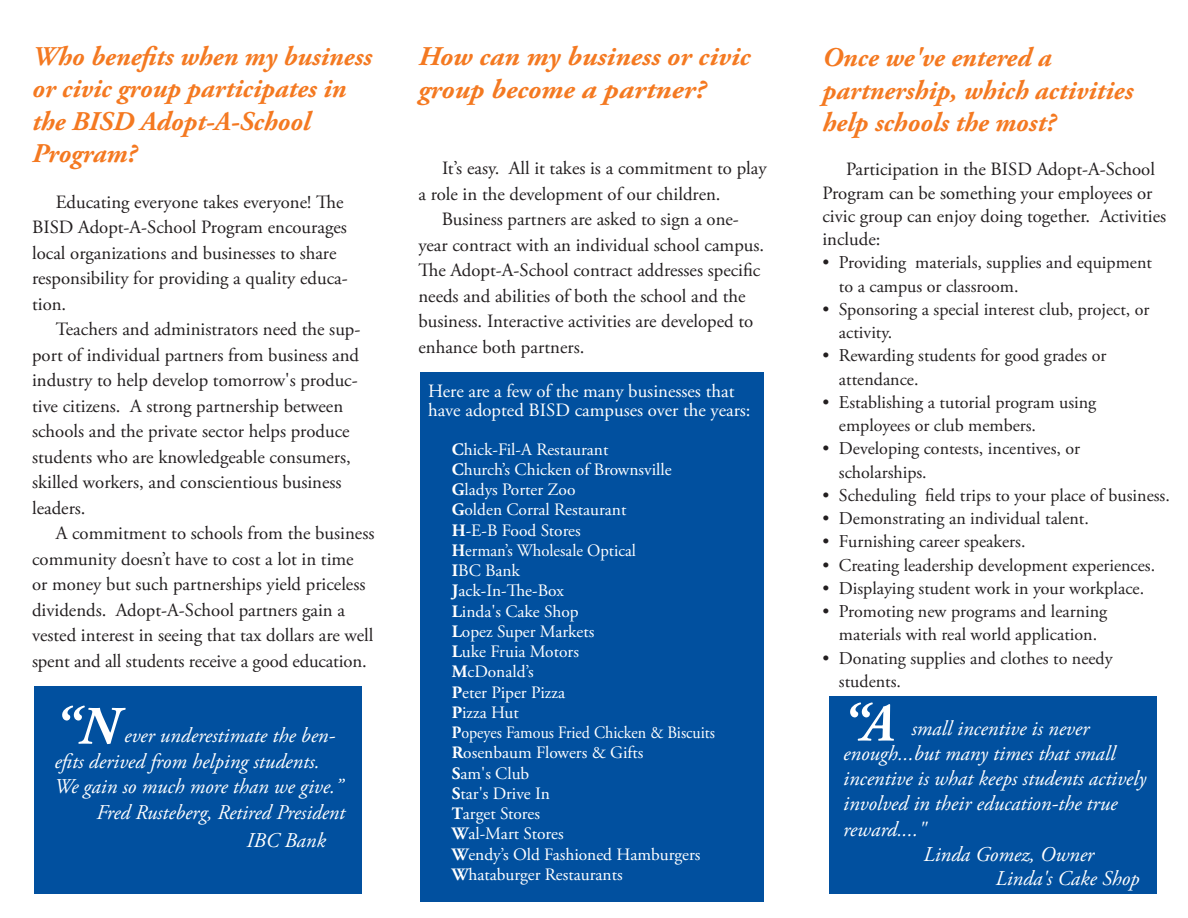
<style>
.page{position:relative;width:1188px;height:918px;background:#fff}
.page>*{position:absolute;margin:0;border:0;box-sizing:border-box;transform-origin:0 0}
.t1{font:italic 700 54px "Adobe Garamond Pro";color:#fff}
.t2{font:italic 700 27px/32.4px "Adobe Garamond Pro";color:#f47921}
.t3{font:italic 700 27px/32.4px "Adobe Garamond Pro";color:#f47921;scale:1.05 1}
.t4{font:italic 21px "Adobe Garamond Pro";color:#fff}
.t5{font:18.75px/25.5px "Adobe Garamond Pro";color:#231f20}
.t6{font:18.75px/18.8px "Adobe Garamond Pro";color:#fff}
.t7{font:18px/23.2px "Adobe Garamond Pro";color:#231f20}
.t8{font:17.4px/20.2px "Adobe Garamond Pro";color:#fff}
.s1{font-weight:700}
</style>
<div class="page">
<div style="left:420px;top:372px;width:344px;height:530px;background:#01509f"></div>
<div style="left:34px;top:686px;width:328px;height:208px;background:#01509f"></div>
<div style="left:830px;top:697px;width:327px;height:197px;background:#01509f"></div>
<h2 class="t2" style="left:32px;top:41px;width:341px">Who benefits when my business or civic group participates in the BISD Adopt-A-School<br>Program?</h2>
<p class="t5" style="left:32px;top:190px;width:317px;text-indent:24px">Educating everyone takes everyone! The BISD Adopt-A-School Program encourages local organizations and businesses to share responsibility for providing a quality educa&shy;tion.</p>
<p class="t5" style="left:32px;top:317px;width:330px;text-indent:24px">Teachers and administrators need the sup&shy;port of individual partners from business and industry to help develop tomorrow's produc&shy;tive citizens. A strong partnership between schools and the private sector helps produce students who are knowledgeable consumers, skilled workers, and conscientious business leaders.</p>
<p class="t5" style="left:32px;top:521px;width:344px;text-indent:24px">A commitment to schools from the business community doesn’t have to cost a lot in time<br>or money but such partnerships yield priceless dividends. Adopt-A-School partners gain a vested interest in seeing that tax dollars are well spent and all students receive a good education.</p>
<h1 class="t1" style="left:53px;top:695px;width:66px">“N</h1>
<p class="t4" style="left:124px;top:723px;width:213px">ever underestimate the ben-</p>
<p class="t4" style="left:54px;top:749px;width:267px">efits derived from helping students.</p>
<p class="t4" style="left:54px;top:774px;width:290px">We gain so much more than we give.”</p>
<p class="t4" style="left:96px;top:800px;width:250px">Fred Rusteberg, Retired President</p>
<p class="t4" style="left:246px;top:828px;width:81px">IBC Bank</p>
<h2 class="t3" style="left:418px;top:41px;width:318px">How can my business or civic group become a partner?</h2>
<p class="t5" style="left:418px;top:156px;width:350px;text-indent:24px">It’s easy. All it takes is a commitment to play a role in the development of our children.</p>
<p class="t5" style="left:418px;top:207px;width:347px;text-indent:23px">Business partners are asked to sign a one&shy;year contract with an individual school campus.<br>The Adopt-A-School contract addresses specific needs and abilities of both the school and the business. Interactive activities are developed to enhance both partners.</p>
<p class="t6" style="left:428px;top:382px;width:324px">Here are a few of the many businesses that have adopted BISD campuses over the years:</p>
<p class="t8" style="left:452px;top:439px;width:265px"><span class="s1">C</span>hick-Fil-A Restaurant<br><span class="s1">C</span>hurch’s Chicken of Brownsville<br><span class="s1">G</span>ladys Porter Zoo<br><span class="s1">G</span>olden Corral Restaurant<br><span class="s1">H</span>-E-B Food Stores<br><span class="s1">H</span>erman’s Wholesale Optical<br><span class="s1">I</span>BC Bank<br><span class="s1">J</span>ack-In-The-Box<br><span class="s1">L</span>inda's Cake Shop<br><span class="s1">L</span>opez Super Markets<br><span class="s1">L</span>uke Fruia Motors<br><span class="s1">M</span>cDonald’s<br><span class="s1">P</span>eter Piper Pizza<br><span class="s1">P</span>izza Hut<br><span class="s1">P</span>opeyes Famous Fried Chicken &amp; Biscuits<br><span class="s1">R</span>osenbaum Flowers &amp; Gifts<br><span class="s1">S</span>am's Club<br><span class="s1">S</span>tar's Drive In<br><span class="s1">T</span>arget Stores<br><span class="s1">W</span>al-Mart Stores<br><span class="s1">W</span>endy’s Old Fashioned Hamburgers<br><span class="s1">W</span>hataburger Restaurants</p>
<h2 class="t2" style="left:822px;top:42px;width:312px">Once we've entered a partnership, which activities help schools the most?</h2>
<p class="t5" style="left:822px;top:158px;width:345px;line-height:23.2px;text-indent:24px">Participation in the BISD Adopt-A-School Program can be something your employees or civic group can enjoy doing together. Activities include:</p>
<p class="t7" style="left:839px;top:252px;width:315px;text-indent:-17px">• Providing materials, supplies and equipment to a campus or classroom.</p>
<p class="t7" style="left:839px;top:298px;width:312px;text-indent:-17px">• Sponsoring a special interest club, project, or activity.</p>
<p class="t7" style="left:839px;top:345px;width:269px;text-indent:-17px">• Rewarding students for good grades or attendance.</p>
<p class="t7" style="left:839px;top:391px;width:259px;text-indent:-17px">• Establishing a tutorial program using employees or club members.</p>
<p class="t7" style="left:839px;top:438px;width:243px;text-indent:-17px">• Developing contests, incentives, or scholarships.</p>
<p class="t7" style="left:822px;top:484px;width:349px">• Scheduling field trips to your place of business.</p>
<p class="t7" style="left:822px;top:507px;width:268px">• Demonstrating an individual talent.</p>
<p class="t7" style="left:822px;top:531px;width:205px">• Furnishing career speakers.</p>
<p class="t7" style="left:822px;top:554px;width:334px">• Creating leadership development experiences.</p>
<p class="t7" style="left:822px;top:577px;width:323px">• Displaying student work in your workplace.</p>
<p class="t7" style="left:822px;top:600px;width:286px;text-align:center">• Promoting new programs and learning materials with real world application.</p>
<p class="t7" style="left:839px;top:647px;width:275px;text-indent:-17px">• Donating supplies and clothes to needy students.</p>
<h1 class="t1" style="left:841px;top:692px;width:55px">“A</h1>
<p class="t4" style="left:911px;top:715px;width:179px">small incentive is never</p>
<p class="t4" style="left:843px;top:741px;width:274px">enough...but many times that small</p>
<p class="t4" style="left:843px;top:766px;width:304px">incentive is what keeps students actively</p>
<p class="t4" style="left:843px;top:791px;width:276px">involved in their education-the true</p>
<p class="t4" style="left:843px;top:816px;width:84px">reward...."</p>
<p class="t4" style="left:923px;top:841px;width:172px">Linda Gomez, Owner</p>
<p class="t4" style="left:995px;top:865px;width:146px">Linda's Cake Shop</p>
</div>
